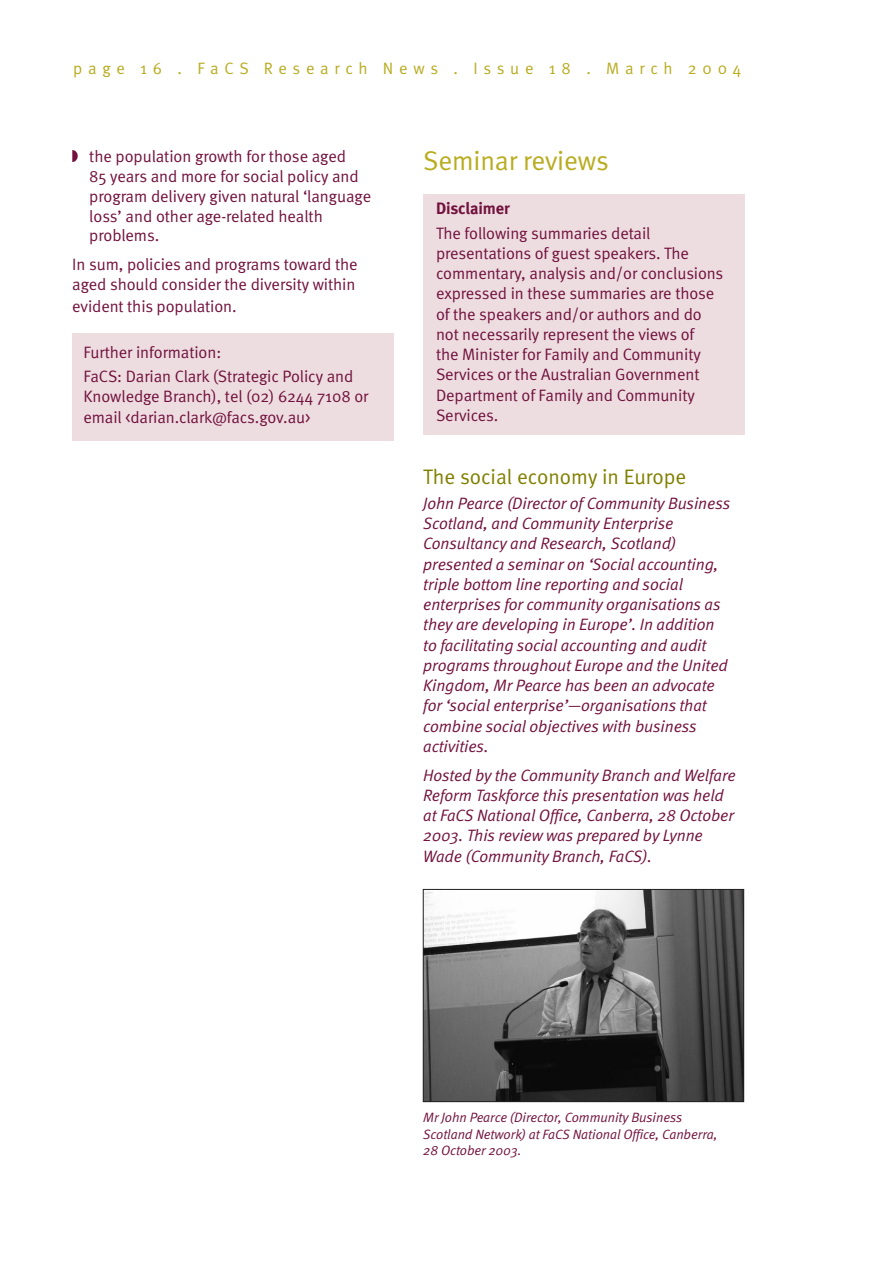
<style>
.page{position:relative;width:893px;height:1263px;background:#fff}
.page>*{position:absolute;margin:0;border:0;box-sizing:border-box;transform-origin:0 0}
.t1{font:27px "Meta Normal";letter-spacing:-.005em;color:#b8ac1f}
.t2{font:21px "Meta Normal";color:#808000}
.t3{font:16.5px/20.2px "Meta Normal";letter-spacing:-.005em;color:#72113d}
.t4{font:italic 16.5px/20.2px "Meta Normal";letter-spacing:-.005em;color:#72113d}
.t5{font:16.5px "Meta Normal";letter-spacing:.35em;color:#b8ac1f}
.t6{font:700 16.5px "Meta";letter-spacing:-.005em;color:#72113d}
.t7{font:italic 13.5px/16.5px "Meta Normal";letter-spacing:-.005em;color:#72113d}
</style>
<div class="page">
<div style="left:423px;top:194px;width:321px;height:241px;background:#eddde0"></div>
<div style="left:72px;top:333px;width:321px;height:107px;background:#eddde0"></div>
<img style="left:425px;top:891px;width:316px;height:209px">
<div style="left:423px;top:889px;width:320px;height:213px;border:1px solid #231f20"></div>
<p class="t5" style="left:73px;top:62px;width:669px">page 16 . FaCS Research News . Issue 18 . March 2004</p>
<p class="t3" style="left:89px;top:148px;width:283px;line-height:19.8px">the population growth for those aged<br>85 years and more for social policy and program delivery given natural ‘language loss’ and other age-related health problems.</p>
<p class="t3" style="left:72px;top:255px;width:287px;line-height:21px">In sum, policies and programs toward the aged should consider the diversity within evident this population.</p>
<p class="t3" style="left:84px;top:341px;width:271px;line-height:24.5px">Further information:<br>FaCS: Darian Clark (Strategic Policy and</p>
<p class="t3" style="left:84px;top:388px;width:286px">Knowledge Branch), tel (02) 6244 7108 or email &lt;darian.clark@facs.gov.au&gt;</p>
<h1 class="t1" style="left:423px;top:151px;width:187px">Seminar reviews</h1>
<p class="t6" style="left:436px;top:202px;width:75px">Disclaimer</p>
<p class="t3" style="left:436px;top:224px;width:289px">The following summaries detail presentations of guest speakers. The commentary, analysis and/or conclusions expressed in these summaries are those of the speakers and/or authors and do not necessarily represent the views of<br>the Minister for Family and Community Services or the Australian Government Department of Family and Community Services.</p>
<p class="t2" style="left:423px;top:469px;width:264px">The social economy in Europe</p>
<p class="t4" style="left:423px;top:494px;width:308px">John Pearce (Director of Community Business Scotland, and Community Enterprise Consultancy and Research, Scotland) presented a seminar on ‘Social accounting, triple bottom line reporting and social enterprises for community organisations as they are developing in Europe’. In addition to facilitating social accounting and audit programs throughout Europe and the United Kingdom, Mr Pearce has been an advocate for ‘social enterprise’—organisations that combine social objectives with business activities.</p>
<p class="t4" style="left:423px;top:766px;width:314px">Hosted by the Community Branch and Welfare Reform Taskforce this presentation was held at FaCS National Office, Canberra, 28 October 2003. This review was prepared by Lynne Wade (Community Branch, FaCS).</p>
<p class="t7" style="left:423px;top:1111px;width:296px">Mr John Pearce (Director, Community Business<br>Scotland Network) at FaCS National Office, Canberra,<br>28 October 2003.</p>
</div>
